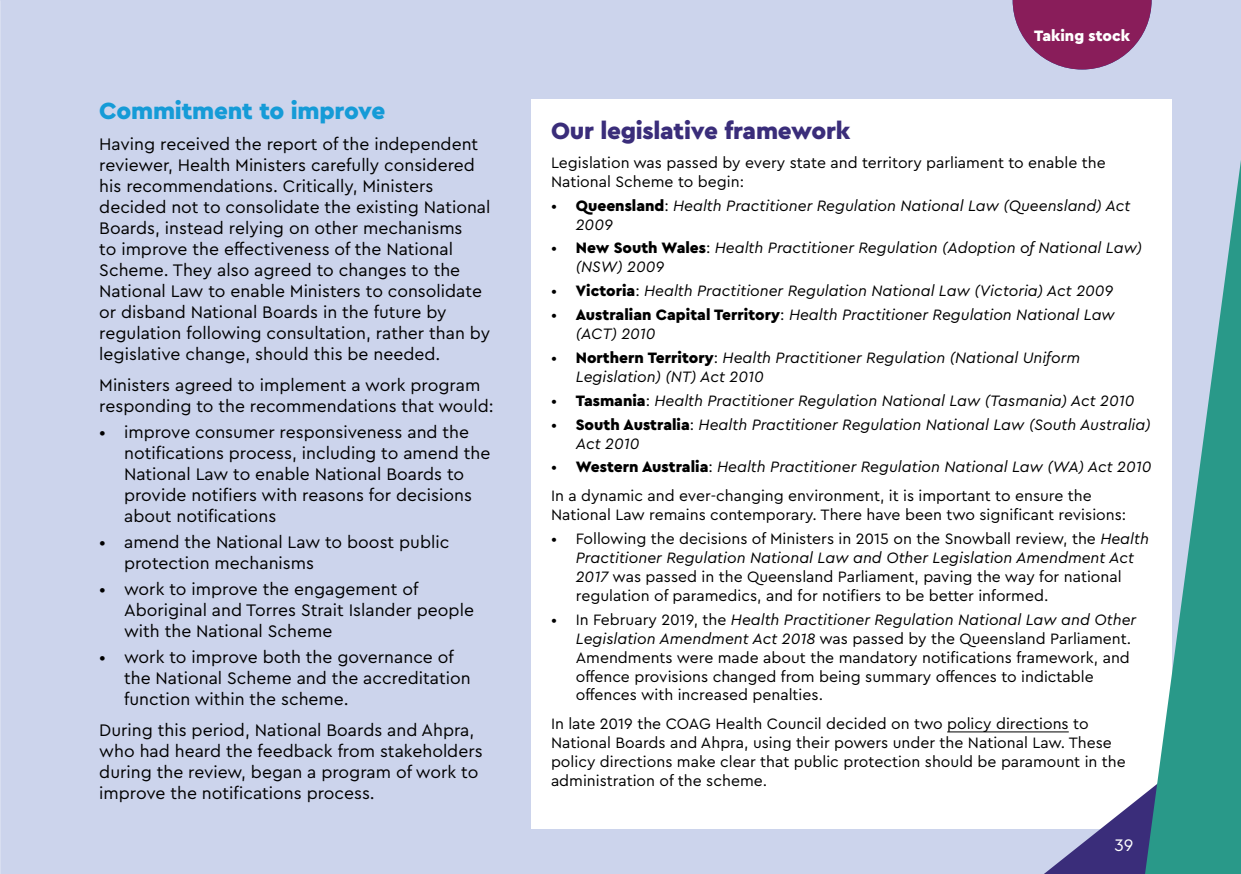
<style>
.page{position:relative;width:1241px;height:874px;background:#fff}
.page>*{position:absolute;margin:0;border:0;box-sizing:border-box;transform-origin:0 0}
.t1{font:900 24.5px "Cera Pro";letter-spacing:-.01em;color:#3a2d7a}
.t2{font:900 24.5px "Cera Pro";letter-spacing:-.01em;color:#159bd7}
.t3{font:17.5px/21px "Cera Pro";color:#000}
.t4{font:17.5px "Cera Pro";color:#fff}
.t5{font:15.75px/18.9px "Cera Pro";color:#000}
.t6{font:italic 15.75px/18.9px "Cera Pro";color:#000}
.t7{font:900 15.75px "Cera Pro";color:#fff}
.s1{font-style:normal}
.s2{font-weight:900;font-style:normal}
.s3{font-weight:900}
.s4{font-style:italic}
</style>
<div class="page">
<div style="left:0;top:0;width:1240px;height:873px;background:#ccd4ec"></div>
<div style="left:531px;top:99px;width:640px;height:729px;background:#fff"></div>
<hr style="left:947px;top:731px;width:121px;height:1px;background:#000">
<svg style="left:1043px;top:794px;width:101px;height:79px"></svg>
<svg style="left:1144px;top:160px;width:96px;height:713px"></svg>
<svg style="left:1012px;top:0;width:139px;height:69px"></svg>
<h1 class="t2" style="left:99px;top:95px;width:287px">Commitment to improve</h1>
<p class="t3" style="left:99px;top:133px;width:392px">Having received the report of the independent reviewer, Health Ministers carefully considered his recommendations. Critically, Ministers decided not to consolidate the existing National Boards, instead relying on other mechanisms<br>to improve the effectiveness of the National Scheme. They also agreed to changes to the National Law to enable Ministers to consolidate or disband National Boards in the future by regulation following consultation, rather than by legislative change, should this be needed.</p>
<p class="t3" style="left:99px;top:374px;width:396px">Ministers agreed to implement a work program responding to the recommendations that would:</p>
<p class="t3" style="left:124px;top:421px;width:368px;text-indent:-25px">• improve consumer responsiveness and the notifications process, including to amend the National Law to enable National Boards to provide notifiers with reasons for decisions about notifications</p>
<p class="t3" style="left:124px;top:531px;width:327px;text-indent:-25px">• amend the National Law to boost public protection mechanisms</p>
<p class="t3" style="left:124px;top:578px;width:351px;text-indent:-25px">• work to improve the engagement of<br>Aboriginal and Torres Strait Islander people with the National Scheme</p>
<p class="t3" style="left:124px;top:646px;width:348px;text-indent:-25px">• work to improve both the governance of the National Scheme and the accreditation function within the scheme.</p>
<p class="t3" style="left:99px;top:718px;width:385px">During this period, National Boards and Ahpra, who had heard the feedback from stakeholders during the review, began a program of work to improve the notifications process.</p>
<p class="t7" style="left:1033px;top:25px;width:98px">Taking stock</p>
<h1 class="t1" style="left:551px;top:114px;width:301px">Our legislative framework</h1>
<p class="t5" style="left:551px;top:152px;width:556px">Legislation was passed by every state and territory parliament to enable the<br>National Scheme to begin:</p>
<p class="t6" style="left:575px;top:195px;width:556px;text-indent:-25px"><span class="s1">•</span> <span class="s2">Queensland</span><span class="s1">:</span> Health Practitioner Regulation National Law (Queensland) Act<br>2009</p>
<p class="t6" style="left:575px;top:238px;width:568px;text-indent:-25px"><span class="s1">•</span> <span class="s2">New South Wales</span><span class="s1">:</span> Health Practitioner Regulation (Adoption of National Law) (NSW) 2009</p>
<p class="t6" style="left:551px;top:281px;width:563px"><span class="s1">•</span> <span class="s2">Victoria</span><span class="s1">:</span> Health Practitioner Regulation National Law (Victoria) Act 2009</p>
<p class="t6" style="left:575px;top:304px;width:540px;text-indent:-25px"><span class="s1">•</span> <span class="s2">Australian Capital Territory</span><span class="s1">:</span> Health Practitioner Regulation National Law (ACT) 2010</p>
<p class="t6" style="left:575px;top:347px;width:505px;text-indent:-25px"><span class="s1">•</span> <span class="s2">Northern Territory</span><span class="s1">:</span> Health Practitioner Regulation (National Uniform<br>Legislation) (NT) Act 2010</p>
<p class="t6" style="left:551px;top:390px;width:585px"><span class="s1">•</span> <span class="s2">Tasmania</span><span class="s1">:</span> Health Practitioner Regulation National Law (Tasmania) Act 2010</p>
<p class="t6" style="left:575px;top:414px;width:576px;text-indent:-25px"><span class="s1">•</span> <span class="s2">South Australia</span><span class="s1">:</span> Health Practitioner Regulation National Law (South Australia)<br>Act 2010</p>
<p class="t5" style="left:551px;top:452px;width:602px;line-height:28.9px">• <span class="s3">Western Australia</span>: <span class="s4">Health Practitioner Regulation National Law (WA) Act 2010<br></span>In a dynamic and ever-changing environment, it is important to ensure the</p>
<p class="t5" style="left:551px;top:504px;width:576px">National Law remains contemporary. There have been two significant revisions:</p>
<p class="t5" style="left:575px;top:528px;width:574px;text-indent:-25px">• Following the decisions of Ministers in 2015 on the Snowball review, the <span class="s4">Health Practitioner Regulation National Law and Other Legislation Amendment Act 2017</span> was passed in the Queensland Parliament, paving the way for national regulation of paramedics, and for notifiers to be better informed.</p>
<p class="t5" style="left:575px;top:609px;width:562px;text-indent:-25px">• In February 2019, the <span class="s4">Health Practitioner Regulation National Law and Other Legislation Amendment Act 2018</span> was passed by the Queensland Parliament.<br>Amendments were made about the mandatory notifications framework, and offence provisions changed from being summary offences to indictable offences with increased penalties.</p>
<p class="t5" style="left:551px;top:713px;width:576px">In late 2019 the COAG Health Council decided on two policy directions to National Boards and Ahpra, using their powers under the National Law. These policy directions make clear that public protection should be paramount in the administration of the scheme.</p>
<p class="t4" style="left:1114px;top:833px;width:21px">39</p>
</div>
